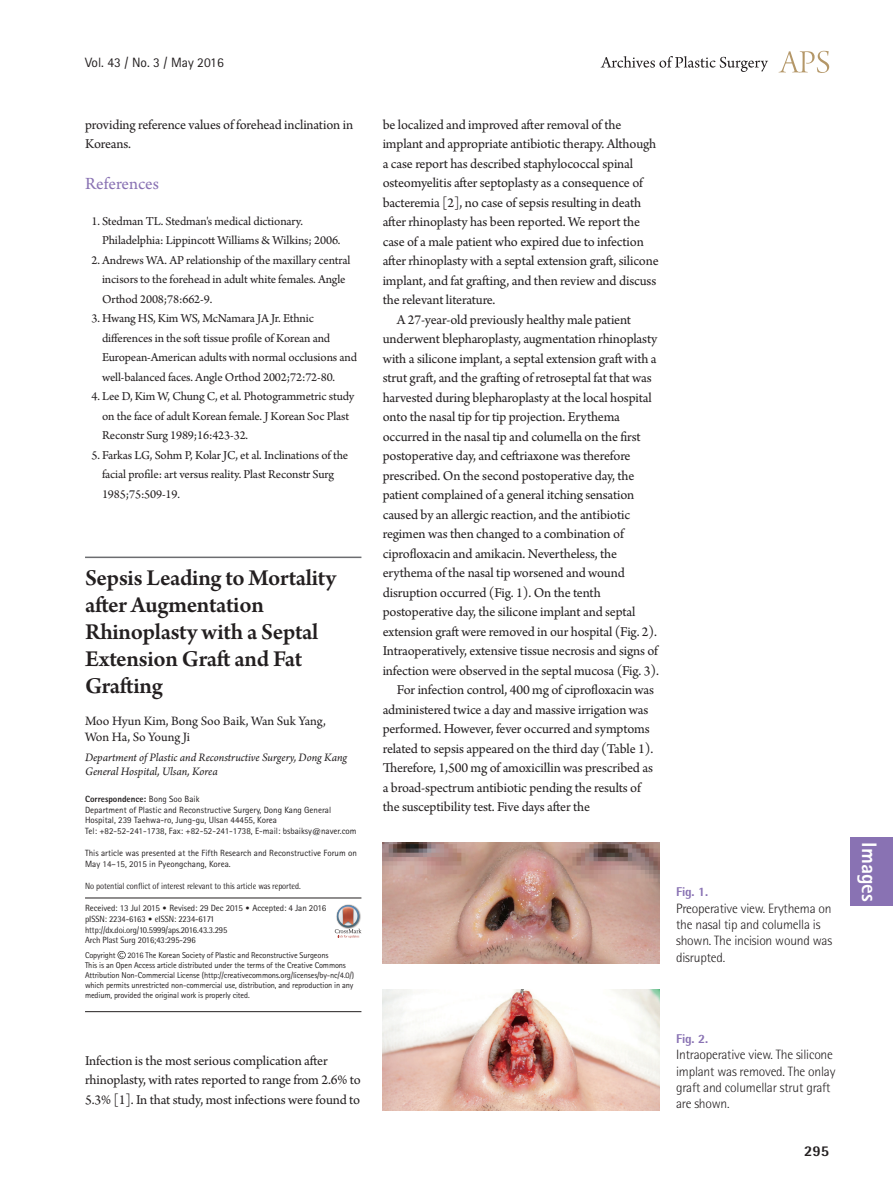
<style>
.page{position:relative;width:893px;height:1191px;background:#fff}
.page>*{position:absolute;margin:0;border:0;box-sizing:border-box;transform-origin:0 0}
.제목{font:600 24px/27px "Arno Pro";letter-spacing:-.01em;color:#231f20}
.논문_분류_옆{font:800 21px "Rotis Sans Serif Std";color:#fff}
.대제목{font:18px "Arno Pro";letter-spacing:-.005em;color:#8972b3}
.t1{font:800 15px "Rotis Semi Sans Std";color:#231f20}
.본문{font:14.25px/19.5px "Arno Pro";letter-spacing:-.01em;color:#231f20}
.표_그림_설명{font:300 13.5px/16.2px "Rotis Semi Sans Std";letter-spacing:-.015em;color:#231f20}
.저자{font:13.5px/16.5px "Arno Pro";letter-spacing:-.005em;color:#231f20}
.t2{font:13.5px "Rotis Sans Serif Std";color:#231f20}
.참고문헌_1{font:12.75px/19.5px "Arno Pro";letter-spacing:-.01em;color:#231f20}
.표_그림_설명-2{font:800 12.75px "Rotis Semi Sans Std";letter-spacing:-.015em;color:#8972b3}
.소속{font:italic 12px/14.4px "Arno Pro";letter-spacing:-.005em;color:#231f20}
.교신저자주소{font:9px/10.8px "Rotis Sans Serif Std";color:#231f20}
.t3{font:9px/10.8px "Rotis Semi Sans Std";letter-spacing:-.01em;color:#231f20;scale:.95 1}
.t4{font:9px "Rotis Semi Sans Std";letter-spacing:-.01em;color:#231f20;scale:.9 1}
.교신저자주소-2{font:800 9px "Rotis Sans Serif Std";color:#231f20}
.교신저자{font:8.4px/10.1px "Rotis Sans Serif Std";letter-spacing:-.015em;color:#231f20}
.s1{font-weight:400}
.s2{font-family:"Rotis Sans Serif Std"}
.s3{font-family:"DIN Pro";font-weight:300}
</style>
<div class="page">
<svg style="left:779px;top:51px;width:50px;height:22px"></svg>
<svg style="left:601px;top:56px;width:167px;height:16px"></svg>
<hr style="left:85px;top:897px;width:276px;height:1px;background:#231f20">
<hr style="left:85px;top:1011px;width:276px;height:1px;background:#231f20">
<svg style="left:118px;top:951px;width:8px;height:8px"></svg>
<hr style="left:85px;top:556px;width:276px;height:2px;background:#6c6d70">
<svg style="left:335px;top:905px;width:26px;height:33px"></svg>
<img style="left:383px;top:842px;width:276px;height:121px">
<img style="left:383px;top:989px;width:276px;height:121px">
<div style="left:850px;top:838px;width:43px;height:68px;background:#8972b3"></div>
<p class="t2" style="left:85px;top:54px;width:140px">Vol. 43 / No. 3 / May 2016</p>
<p class="본문" style="left:85px;top:115px;width:270px">providing reference values of forehead inclination in<br>Koreans.</p>
<p class="대제목" style="left:85px;top:173px;width:75px">References</p>
<p class="참고문헌_1" style="left:102px;top:212px;width:240px;text-indent:-11px">1. Stedman TL. Stedman's medical dictionary.<br>Philadelphia: Lippincott Williams &amp; Wilkins; 2006.</p>
<p class="참고문헌_1" style="left:102px;top:251px;width:250px;text-indent:-11px">2. Andrews WA. AP relationship of the maxillary central incisors to the forehead in adult white females. Angle<br>Orthod 2008;78:662-9.</p>
<p class="참고문헌_1" style="left:102px;top:309px;width:256px;text-indent:-11px">3. Hwang HS, Kim WS, McNamara JA Jr. Ethnic differences in the soft tissue profile of Korean and European-American adults with normal occlusions and well-balanced faces. Angle Orthod 2002;72:72-80.</p>
<p class="참고문헌_1" style="left:102px;top:387px;width:254px;text-indent:-11px">4. Lee D, Kim W, Chung C, et al. Photogrammetric study on the face of adult Korean female. J Korean Soc Plast<br>Reconstr Surg 1989;16:423-32.</p>
<p class="참고문헌_1" style="left:102px;top:446px;width:248px;text-indent:-11px">5. Farkas LG, Sohm P, Kolar JC, et al. Inclinations of the facial profile: art versus reality. Plast Reconstr Surg<br>1985;75:509-19.</p>
<p class="제목" style="left:85px;top:565px;width:253px">Sepsis Leading to Mortality after Augmentation<br>Rhinoplasty with a Septal<br>Extension Graft and Fat<br>Grafting</p>
<p class="저자" style="left:85px;top:713px;width:242px">Moo Hyun Kim, Bong Soo Baik, Wan Suk Yang,<br>Won Ha, So Young Ji</p>
<p class="소속" style="left:85px;top:750px;width:264px">Department of Plastic and Reconstructive Surgery, Dong Kang<br>General Hospital, Ulsan, Korea</p>
<p class="교신저자주소-2" style="left:85px;top:793px;width:116px">Correspondence: <span class="s1">Bong Soo Baik</span></p>
<p class="교신저자주소" style="left:85px;top:804px;width:248px">Department of Plastic and Reconstructive Surgery, Dong Kang General<br>Hospital, 239 Taehwa-ro, Jung-gu, Ulsan 44455, Korea</p>
<p class="교신저자주소" style="left:85px;top:825px;width:273px">Tel: +82-52-241-1738, Fax: +82-52-241-1738, E-mail: bsbaiksy@naver.com</p>
<p class="교신저자주소" style="left:85px;top:847px;width:273px">This article was presented at the Fifth Research and Reconstructive Forum on<br>May 14–15, 2015 in Pyeongchang, Korea.</p>
<p class="t4" style="left:85px;top:881px;width:241px">No potential conflict of interest relevant to this article was reported.</p>
<p class="t3" style="left:85px;top:902px;width:256px"><span class="s2">Received: 13 Jul 2015</span> <span class="s3">•</span> <span class="s2">Revised: 29 Dec 2015</span> <span class="s3">•</span> <span class="s2">Accepted: 4 Jan 2016 </span>pISSN: 2234-6163 <span class="s3">•</span> eISSN: 2234-6171 http://dx.doi.org/10.5999/aps.2016.43.3.295<br>Arch Plast Surg 2016;43:295-296</p>
<p class="교신저자" style="left:85px;top:950px;width:32px">Copyright</p>
<p class="교신저자" style="left:128px;top:950px;width:202px">2016 The Korean Society of Plastic and Reconstructive Surgeons</p>
<p class="교신저자" style="left:85px;top:960px;width:271px">This is an Open Access article distributed under the terms of the Creative Commons Attribution Non-Commercial License (http://creativecommons.org/licenses/by-nc/4.0/) which permits unrestricted non-commercial use, distribution, and reproduction in any medium, provided the original work is properly cited.</p>
<p class="본문" style="left:85px;top:1051px;width:277px">Infection is the most serious complication after rhinoplasty, with rates reported to range from 2.6% to<br>5.3% [1]. In that study, most infections were found to</p>
<p class="본문" style="left:383px;top:115px;width:278px">be localized and improved after removal of the implant and appropriate antibiotic therapy. Although a case report has described staphylococcal spinal osteomyelitis after septoplasty as a consequence of bacteremia [2], no case of sepsis resulting in death after rhinoplasty has been reported. We report the case of a male patient who expired due to infection after rhinoplasty with a septal extension graft, silicone implant, and fat grafting, and then review and discuss the relevant literature.</p>
<p class="본문" style="left:383px;top:310px;width:278px;text-indent:14px">A 27-year-old previously healthy male patient underwent blepharoplasty, augmentation rhinoplasty with a silicone implant, a septal extension graft with a strut graft, and the grafting of retroseptal fat that was harvested during blepharoplasty at the local hospital onto the nasal tip for tip projection. Erythema occurred in the nasal tip and columella on the first postoperative day, and ceftriaxone was therefore prescribed. On the second postoperative day, the patient complained of a general itching sensation caused by an allergic reaction, and the antibiotic regimen was then changed to a combination of ciprofloxacin and amikacin. Nevertheless, the erythema of the nasal tip worsened and wound disruption occurred (Fig. 1). On the tenth postoperative day, the silicone implant and septal extension graft were removed in our hospital (Fig. 2).<br>Intraoperatively, extensive tissue necrosis and signs of infection were observed in the septal mucosa (Fig. 3).</p>
<p class="본문" style="left:383px;top:681px;width:273px;text-indent:14px">For infection control, 400 mg of ciprofloxacin was administered twice a day and massive irrigation was performed. However, fever occurred and symptoms related to sepsis appeared on the third day (Table 1).<br>Therefore, 1,500 mg of amoxicillin was prescribed as a broad-spectrum antibiotic pending the results of the susceptibility test. Five days after the</p>
<p class="표_그림_설명-2" style="left:676px;top:884px;width:33px">Fig. 1.</p>
<p class="표_그림_설명" style="left:676px;top:900px;width:158px">Preoperative view. Erythema on the nasal tip and columella is shown. The incision wound was disrupted.</p>
<p class="논문_분류_옆" style="left:882px;top:842px;width:61px;rotate:90deg">Images</p>
<p class="표_그림_설명-2" style="left:676px;top:1030px;width:33px">Fig. 2.</p>
<p class="표_그림_설명" style="left:676px;top:1046px;width:161px">Intraoperative view. The silicone implant was removed. The onlay graft and columellar strut graft are shown.</p>
<p class="t1" style="left:804px;top:1141px;width:27px">295</p>
</div>
